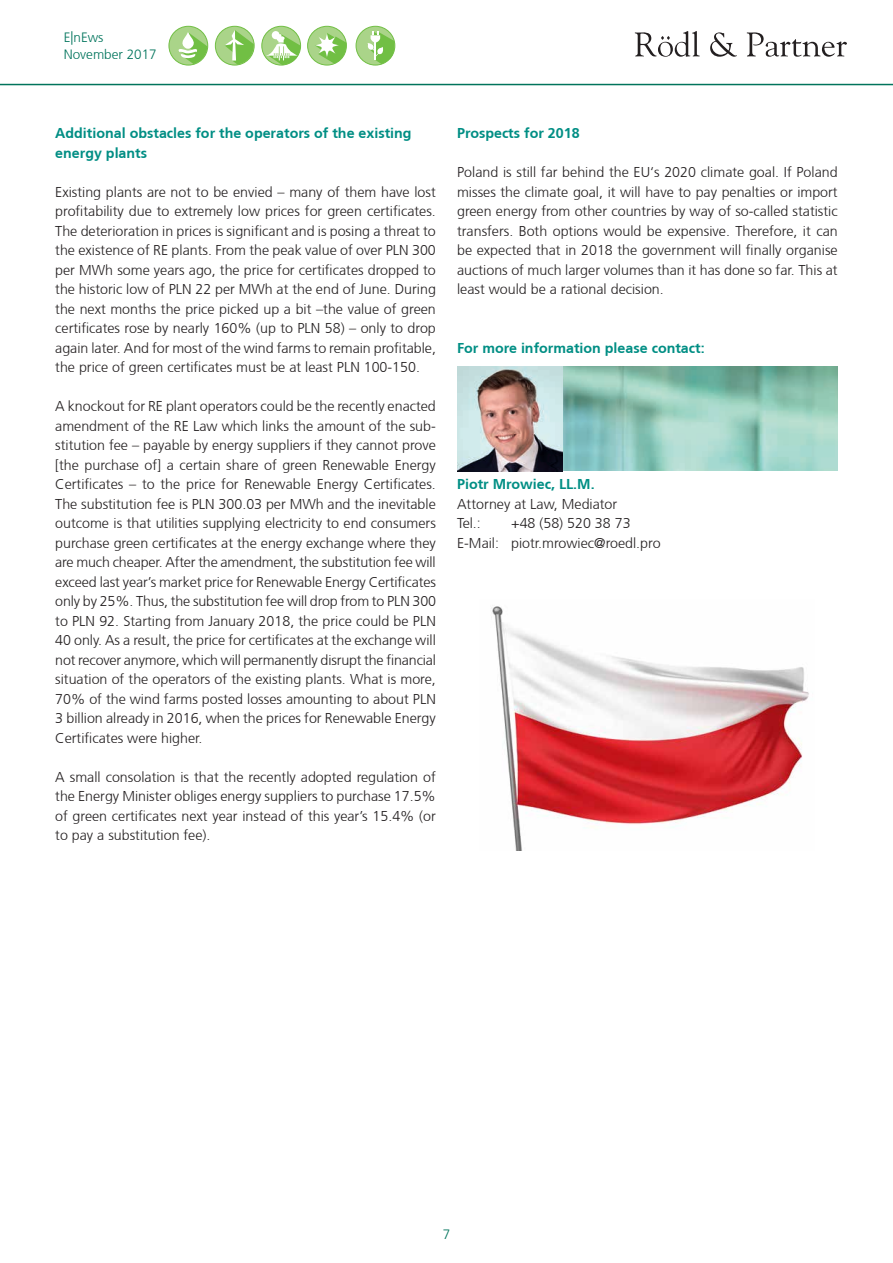
<style>
.page{position:relative;width:893px;height:1263px;background:#fff}
.page>*{position:absolute;margin:0;border:0;box-sizing:border-box;transform-origin:0 0}
.t1{font:300 14.25px/19.5px "Frutiger CE";color:#231f20;text-align:justify}
.t2{font:700 14.25px/19.5px "Frutiger CE";color:#008e84}
.t3{font:300 13.5px/16.2px "Frutiger CE";color:#01745c}
</style>
<div class="page">
<hr style="left:0;top:84px;width:893px;height:1px;background:#01745c">
<svg style="left:262px;top:26px;width:39px;height:39px"></svg>
<div style="left:261px;top:26px;width:40px;height:39px;border:1px solid #71bf44;border-radius:50%"></div>
<div style="left:215px;top:26px;width:39px;height:39px;background:#aad489;border-radius:50%"></div>
<div style="left:215px;top:26px;width:39px;height:39px;border:1px solid #71bf44;border-radius:50%"></div>
<div style="left:169px;top:26px;width:39px;height:39px;background:#aad489;border-radius:50%"></div>
<div style="left:169px;top:26px;width:39px;height:39px;border:1px solid #71bf44;border-radius:50%"></div>
<div style="left:308px;top:26px;width:38px;height:39px;background:#aad489;border-radius:50%"></div>
<div style="left:307px;top:26px;width:40px;height:39px;border:1px solid #71bf44;border-radius:50%"></div>
<div style="left:356px;top:26px;width:39px;height:39px;background:#aad489;border-radius:50%"></div>
<div style="left:356px;top:26px;width:39px;height:39px;border:1px solid #71bf44;border-radius:50%"></div>
<svg style="left:178px;top:32px;width:30px;height:32px"></svg>
<svg style="left:225px;top:30px;width:30px;height:35px"></svg>
<svg style="left:315px;top:33px;width:32px;height:31px"></svg>
<svg style="left:367px;top:32px;width:29px;height:32px"></svg>
<svg style="left:265px;top:31px;width:36px;height:34px"></svg>
<svg style="left:635px;top:31px;width:65px;height:26px"></svg>
<svg style="left:710px;top:32px;width:27px;height:25px"></svg>
<svg style="left:747px;top:32px;width:100px;height:25px"></svg>
<img style="left:563px;top:366px;width:275px;height:105px">
<img style="left:457px;top:366px;width:106px;height:105px">
<img style="left:492px;top:606px;width:317px;height:245px">
<p class="t3" style="left:64px;top:29px;width:95px">E|nEws<br>November 2017</p>
<p class="t2" style="left:55px;top:123px;width:358px">Additional obstacles for the operators of the existing energy plants</p>
<p class="t1" style="left:55px;top:182px;width:382px">Existing plants are not to be envied – many of them have lost profitability due to extremely low prices for green certificates.<br>The deterioration in prices is significant and is posing a threat to the existence of RE plants. From the peak value of over PLN 300 per MWh some years ago, the price for certificates dropped to the historic low of PLN 22 per MWh at the end of June. During the next months the price picked up a bit –the value of green certificates rose by nearly 160% (up to PLN 58) – only to drop again later. And for most of the wind farms to remain profitable, the price of green certificates must be at least PLN 100-150.</p>
<p class="t1" style="left:55px;top:396px;width:382px">A knockout for RE plant operators could be the recently enacted amendment of the RE Law which links the amount of the sub&shy;stitution fee – payable by energy suppliers if they cannot prove [the purchase of] a certain share of green Renewable Energy Certificates – to the price for Renewable Energy Certificates.<br>The substitution fee is PLN 300.03 per MWh and the inevitable outcome is that utilities supplying electricity to end consumers purchase green certificates at the energy exchange where they are much cheaper. After the amendment, the substitution fee will exceed last year’s market price for Renewable Energy Certificates only by 25%. Thus, the substitution fee will drop from to PLN 300 to PLN 92. Starting from January 2018, the price could be PLN 40 only. As a result, the price for certificates at the exchange will not recover anymore, which will permanently disrupt the financial situation of the operators of the existing plants. What is more, 70% of the wind farms posted losses amounting to about PLN 3 billion already in 2016, when the prices for Renewable Energy Certificates were higher.</p>
<p class="t1" style="left:55px;top:767px;width:382px">A small consolation is that the recently adopted regulation of the Energy Minister obliges energy suppliers to purchase 17.5% of green certificates next year instead of this year’s 15.4% (or to pay a substitution fee).</p>
<p class="t2" style="left:457px;top:123px;width:124px">Prospects for 2018</p>
<p class="t1" style="left:457px;top:162px;width:382px">Poland is still far behind the EU‘s 2020 climate goal. If Poland misses the climate goal, it will have to pay penalties or import green energy from other countries by way of so-called statistic transfers. Both options would be expensive. Therefore, it can be expected that in 2018 the government will finally organise auctions of much larger volumes than it has done so far. This at least would be a rational decision.</p>
<p class="t2" style="left:457px;top:338px;width:249px">For more information please contact:</p>
<p class="t2" style="left:457px;top:474px;width:139px">Piotr Mrowiec, LL.M.</p>
<p class="t1" style="left:457px;top:494px;width:162px">Attorney at Law, Mediator<br>Tel.:</p>
<p class="t1" style="left:457px;top:513px;width:205px;text-indent:54px">+48 (58) 520 38 73<br>E-Mail: piotr.mrowiec@roedl.pro</p>
<p class="t3" style="left:443px;top:1226px;width:9px">7</p>
</div>
